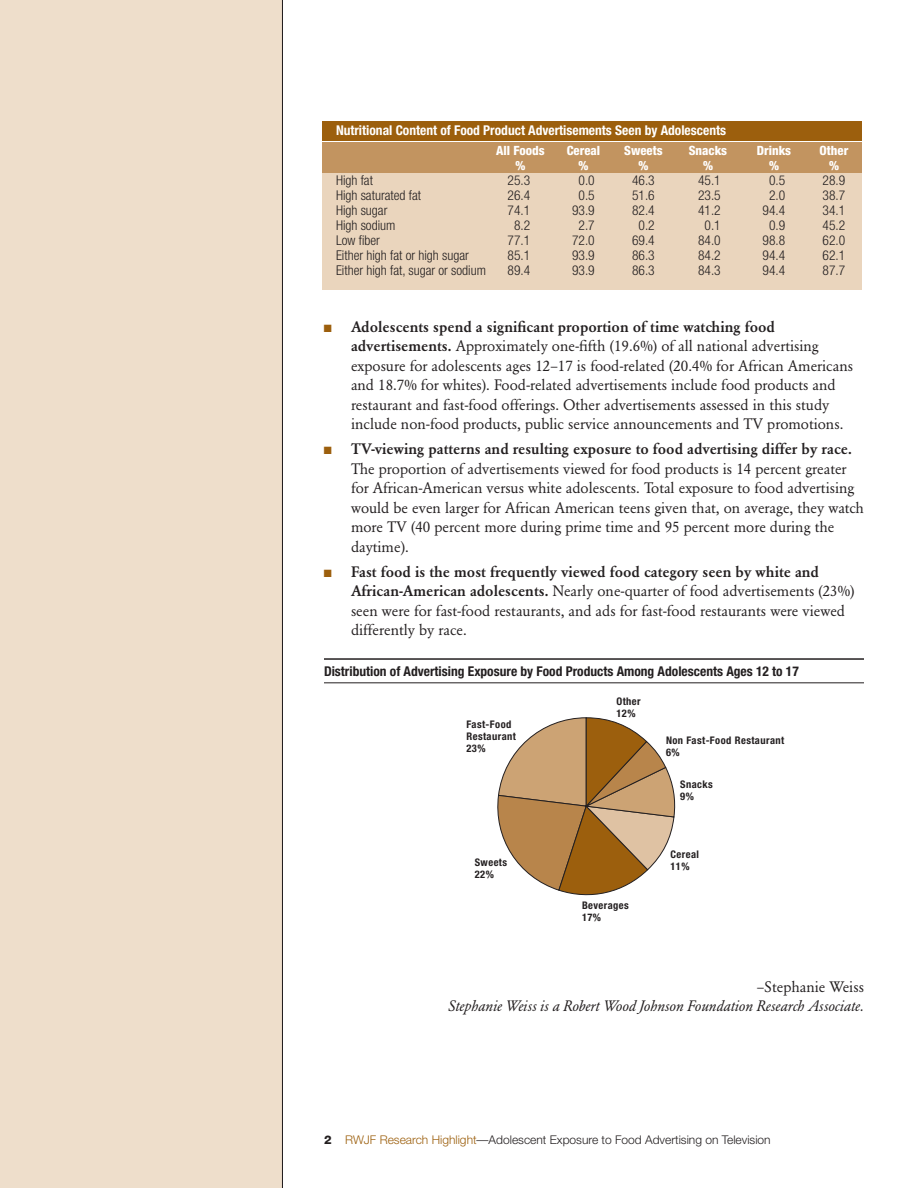
<style>
.page{position:relative;width:918px;height:1188px;background:#fff}
.page>*{position:absolute;margin:0;border:0;box-sizing:border-box;transform-origin:0 0}
.t1{font:15px/19.5px "Garamond BE";color:#231f20}
.t2{font:italic 15px "Garamond BE";color:#231f20}
.t3{font:300 condensed 13.5px "Helvetica Neue";color:#231f20}
.t4{font:700 condensed 13.5px "Helvetica Neue";color:#231f20}
.t5{font:700 condensed 13.5px "Helvetica Neue";color:#fff}
.t6{font:800 condensed 12.75px "Helvetica Neue";color:#fff}
.t7{font:300 12px "Helvetica Neue";color:#231f20}
.t8{font:700 condensed 10.5px/12px "Helvetica Neue";letter-spacing:.04em;color:#231f20}
.s1{color:#9c5f0d}
.s2{font-weight:500}
.s3{font-weight:800}
</style>
<div class="page">
<div style="left:0;top:0;width:282px;height:1188px;background:#eedecb"></div>
<hr style="left:282px;top:0;width:1px;height:1188px;background:#231f20">
<hr style="left:324px;top:658px;width:540px;height:2px;background:#231f20">
<hr style="left:324px;top:682px;width:540px;height:1px;background:#231f20">
<svg style="left:497px;top:717px;width:179px;height:179px"></svg>
<div style="left:322px;top:172px;width:540px;height:118px;background:#ead5bd"></div>
<div style="left:322px;top:142px;width:540px;height:31px;background:#c29460"></div>
<div style="left:322px;top:121px;width:540px;height:20px;background:#9c5f0d"></div>
<p class="t5" style="left:336px;top:123px;width:392px">Nutritional Content of Food Product Advertisements Seen by Adolescents</p>
<p class="t6" style="left:496px;top:143px;width:50px">All Foods</p>
<p class="t6" style="left:567px;top:143px;width:35px">Cereal</p>
<p class="t6" style="left:624px;top:143px;width:40px">Sweets</p>
<p class="t6" style="left:689px;top:143px;width:40px">Snacks</p>
<p class="t6" style="left:757px;top:143px;width:36px">Drinks</p>
<p class="t6" style="left:820px;top:143px;width:30px">Other</p>
<p class="t6" style="left:516px;top:158px;width:11px">%</p>
<p class="t6" style="left:579px;top:158px;width:11px">%</p>
<p class="t6" style="left:639px;top:158px;width:11px">%</p>
<p class="t6" style="left:703px;top:158px;width:11px">%</p>
<p class="t6" style="left:769px;top:158px;width:11px">%</p>
<p class="t6" style="left:829px;top:158px;width:11px">%</p>
<p class="t3" style="left:336px;top:172px;width:39px">High fat</p>
<p class="t3" style="left:508px;top:172px;width:24px">25.3</p>
<p class="t3" style="left:579px;top:172px;width:18px">0.0</p>
<p class="t3" style="left:632px;top:172px;width:24px">46.3</p>
<p class="t3" style="left:698px;top:172px;width:24px">45.1</p>
<p class="t3" style="left:769px;top:172px;width:18px">0.5</p>
<p class="t3" style="left:823px;top:172px;width:24px">28.9</p>
<p class="t3" style="left:336px;top:187px;width:87px">High saturated fat</p>
<p class="t3" style="left:508px;top:187px;width:24px">26.4</p>
<p class="t3" style="left:579px;top:187px;width:18px">0.5</p>
<p class="t3" style="left:632px;top:187px;width:24px">51.6</p>
<p class="t3" style="left:698px;top:187px;width:24px">23.5</p>
<p class="t3" style="left:769px;top:187px;width:18px">2.0</p>
<p class="t3" style="left:823px;top:187px;width:24px">38.7</p>
<p class="t3" style="left:336px;top:202px;width:53px">High sugar</p>
<p class="t3" style="left:508px;top:202px;width:24px">74.1</p>
<p class="t3" style="left:572px;top:202px;width:24px">93.9</p>
<p class="t3" style="left:632px;top:202px;width:24px">82.4</p>
<p class="t3" style="left:698px;top:202px;width:24px">41.2</p>
<p class="t3" style="left:763px;top:202px;width:24px">94.4</p>
<p class="t3" style="left:823px;top:202px;width:24px">34.1</p>
<p class="t3" style="left:336px;top:217px;width:61px">High sodium</p>
<p class="t3" style="left:514px;top:217px;width:18px">8.2</p>
<p class="t3" style="left:579px;top:217px;width:18px">2.7</p>
<p class="t3" style="left:639px;top:217px;width:18px">0.2</p>
<p class="t3" style="left:705px;top:217px;width:18px">0.1</p>
<p class="t3" style="left:769px;top:217px;width:18px">0.9</p>
<p class="t3" style="left:823px;top:217px;width:24px">45.2</p>
<p class="t3" style="left:336px;top:232px;width:45px">Low fiber</p>
<p class="t3" style="left:508px;top:232px;width:24px">77.1</p>
<p class="t3" style="left:572px;top:232px;width:24px">72.0</p>
<p class="t3" style="left:632px;top:232px;width:24px">69.4</p>
<p class="t3" style="left:698px;top:232px;width:24px">84.0</p>
<p class="t3" style="left:763px;top:232px;width:24px">98.8</p>
<p class="t3" style="left:823px;top:232px;width:24px">62.0</p>
<p class="t3" style="left:336px;top:247px;width:134px">Either high fat or high sugar</p>
<p class="t3" style="left:508px;top:247px;width:24px">85.1</p>
<p class="t3" style="left:572px;top:247px;width:24px">93.9</p>
<p class="t3" style="left:632px;top:247px;width:24px">86.3</p>
<p class="t3" style="left:698px;top:247px;width:24px">84.2</p>
<p class="t3" style="left:763px;top:247px;width:24px">94.4</p>
<p class="t3" style="left:823px;top:247px;width:24px">62.1</p>
<p class="t3" style="left:336px;top:262px;width:151px">Either high fat, sugar or sodium</p>
<p class="t3" style="left:508px;top:262px;width:24px">89.4</p>
<p class="t3" style="left:572px;top:262px;width:24px">93.9</p>
<p class="t3" style="left:632px;top:262px;width:24px">86.3</p>
<p class="t3" style="left:698px;top:262px;width:24px">84.3</p>
<p class="t3" style="left:763px;top:262px;width:24px">94.4</p>
<p class="t3" style="left:823px;top:262px;width:24px">87.7</p>
<p class="t1" style="left:351px;top:317px;width:504px;text-indent:-27px"><span class="s1">■</span> <span class="s2">Adolescents spend a significant proportion of time watching food advertisements.</span> Approximately one-fifth (19.6%) of all national advertising exposure for adolescents ages 12–17 is food-related (20.4% for African Americans and 18.7% for whites). Food-related advertisements include food products and restaurant and fast-food offerings. Other advertisements assessed in this study include non-food products, public service announcements and TV promotions.</p>
<p class="t1" style="left:351px;top:439px;width:514px;text-indent:-27px"><span class="s1">■</span> <span class="s2">TV-viewing patterns and resulting exposure to food advertising differ by race.<br></span>The proportion of advertisements viewed for food products is 14 percent greater for African-American versus white adolescents. Total exposure to food advertising would be even larger for African American teens given that, on average, they watch more TV (40 percent more during prime time and 95 percent more during the daytime).</p>
<p class="t1" style="left:351px;top:562px;width:505px;text-indent:-27px"><span class="s1">■</span> <span class="s2">Fast food is the most frequently viewed food category seen by white and African-American adolescents.</span> Nearly one-quarter of food advertisements (23%) seen were for fast-food restaurants, and ads for fast-food restaurants were viewed differently by race.</p>
<p class="t4" style="left:324px;top:663px;width:476px">Distribution of Advertising Exposure by Food Products Among Adolescents Ages 12 to 17</p>
<p class="t8" style="left:466px;top:718px;width:51px">Fast-Food<br>Restaurant<br>23%</p>
<p class="t8" style="left:475px;top:856px;width:34px">Sweets<br>22%</p>
<p class="t8" style="left:617px;top:695px;width:26px">Other<br>12%</p>
<p class="t8" style="left:582px;top:899px;width:48px">Beverages<br>17%</p>
<p class="t8" style="left:666px;top:734px;width:120px">Non Fast-Food Restaurant<br>6%</p>
<p class="t8" style="left:680px;top:778px;width:34px">Snacks<br>9%</p>
<p class="t8" style="left:671px;top:848px;width:30px">Cereal<br>11%</p>
<p class="t1" style="left:757px;top:977px;width:109px">–Stephanie Weiss</p>
<p class="t2" style="left:448px;top:997px;width:418px">Stephanie Weiss is a Robert Wood Johnson Foundation Research Associate.</p>
<p class="t7" style="left:324px;top:1132px;width:448px"><span class="s3">2</span> <span class="s1">RWJF Research Highlight</span>—Adolescent Exposure to Food Advertising on Television</p>
</div>
